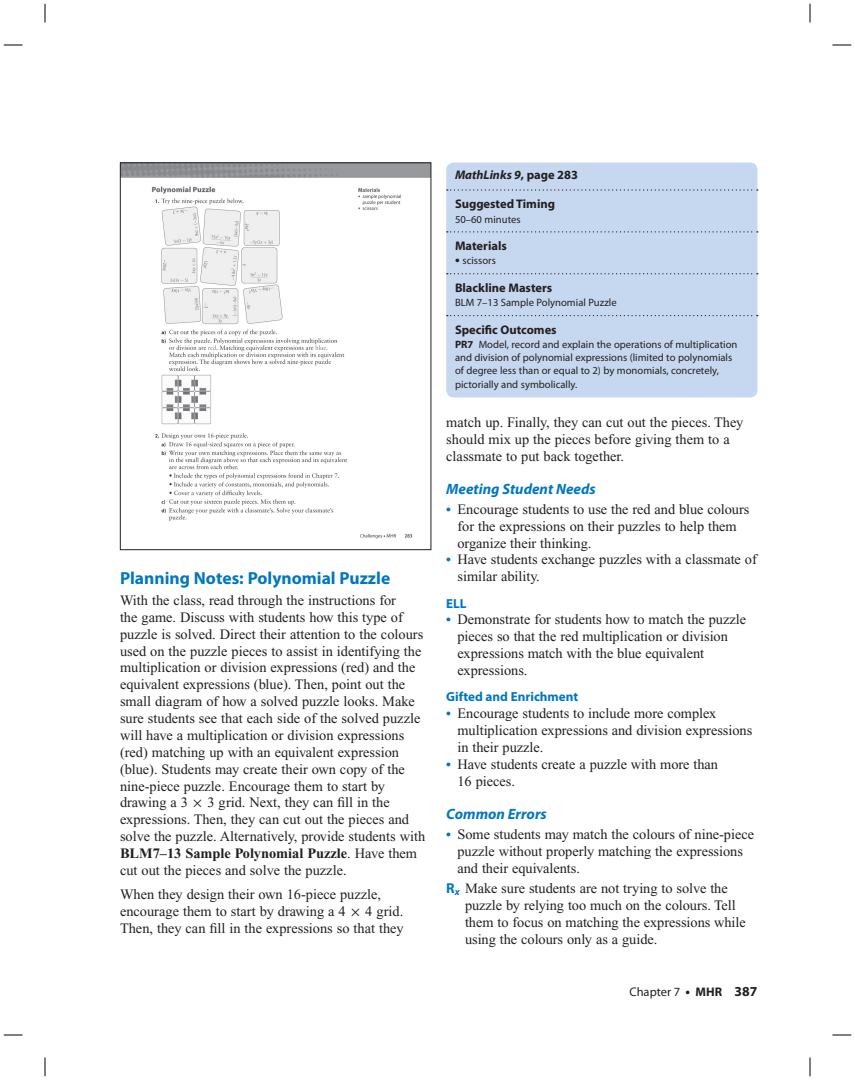
<style>
.page{position:relative;width:855px;height:1080px;background:#fff}
.page>*{position:absolute;margin:0;border:0;box-sizing:border-box;transform-origin:0 0}
.t1{font:700 17.5px "Myriad Pro";color:#0077c0}
.t2{font:italic 700 15px "Myriad Pro";color:#0077c0}
.t3{font:14.38px/16.9px "Times New Roman";color:#231f20}
.t4{font:700 13.12px "Myriad Pro";color:#0077c0}
.t5{font:700 12.5px "Myriad Pro";color:#231f20}
.t6{font:italic 700 12.5px "Myriad Pro";color:#231f20}
.t7{font:12.5px "Myriad Pro";color:#231f20}
.t8{font:10.62px/13.1px "Myriad Pro";color:#231f20}
.s1{font-family:"Uni Math"}
.s2{font-weight:700}
.s3{font-style:normal}
.s4{font-weight:700;font-size:13.75px}
.s5{font-weight:700;font-size:13.75px;color:#0077c0}
.s6{font-family:"Myriad Pro";font-weight:700;color:#0077c0}
</style>
<div class="page">
<div style="left:446px;top:162px;width:312px;height:236px;background:#c6d8ef;border-radius:8px"></div>
<svg style="left:447px;top:189px;width:311px;height:2px"></svg>
<svg style="left:447px;top:231px;width:311px;height:2px"></svg>
<svg style="left:447px;top:273px;width:311px;height:1px"></svg>
<svg style="left:447px;top:315px;width:311px;height:1px"></svg>
<img style="left:122px;top:164px;width:307px;height:375px">
<div style="left:120px;top:162px;width:311px;height:388px;border:1px solid #231f20"></div>
<svg style="left:4px;top:44px;width:18px;height:2px"></svg>
<svg style="left:832px;top:44px;width:19px;height:2px"></svg>
<svg style="left:4px;top:1034px;width:18px;height:2px"></svg>
<svg style="left:832px;top:1034px;width:19px;height:2px"></svg>
<svg style="left:44px;top:4px;width:2px;height:18px"></svg>
<svg style="left:44px;top:1058px;width:2px;height:18px"></svg>
<svg style="left:809px;top:4px;width:2px;height:18px"></svg>
<svg style="left:809px;top:1058px;width:2px;height:18px"></svg>
<p class="t1" style="left:120px;top:572px;width:272px">Planning Notes: Polynomial Puzzle</p>
<p class="t3" style="left:120px;top:593px;width:307px">With the class, read through the instructions for<br>the game. Discuss with students how this type of puzzle is solved. Direct their attention to the colours used on the puzzle pieces to assist in identifying the multiplication or division expressions (red) and the equivalent expressions (blue). Then, point out the small diagram of how a solved puzzle looks. Make sure students see that each side of the solved puzzle will have a multiplication or division expressions (red) matching up with an equivalent expression (blue). Students may create their own copy of the nine-piece puzzle. Encourage them to start by drawing a 3 <span class="s1">×</span> 3 grid. Next, they can fill in the expressions. Then, they can cut out the pieces and solve the puzzle. Alternatively, provide students with <span class="s2">BLM7–13 Sample Polynomial Puzzle</span>. Have them cut out the pieces and solve the puzzle.</p>
<p class="t3" style="left:120px;top:887px;width:285px">When they design their own 16-piece puzzle, encourage them to start by drawing a 4 <span class="s1">×</span> 4 grid.<br>Then, they can fill in the expressions so that they</p>
<p class="t6" style="left:455px;top:170px;width:125px">MathLinks 9<span class="s3">, page 283</span></p>
<p class="t5" style="left:455px;top:199px;width:102px">Suggested Timing</p>
<p class="t8" style="left:455px;top:213px;width:67px">50–60 minutes</p>
<p class="t5" style="left:455px;top:241px;width:53px">Materials</p>
<p class="t8" style="left:455px;top:255px;width:42px"><span class="s4">•</span> scissors</p>
<p class="t5" style="left:455px;top:283px;width:99px">Blackline Masters</p>
<p class="t8" style="left:455px;top:297px;width:163px">BLM 7–13 Sample Polynomial Puzzle</p>
<p class="t5" style="left:455px;top:325px;width:103px">Specific Outcomes</p>
<p class="t8" style="left:455px;top:339px;width:284px"><span class="s2">PR7</span> Model, record and explain the operations of multiplication and division of polynomial expressions (limited to polynomials of degree less than or equal to 2) by monomials, concretely, pictorially and symbolically.</p>
<p class="t3" style="left:446px;top:415px;width:299px">match up. Finally, they can cut out the pieces. They should mix up the pieces before giving them to a classmate to put back together.</p>
<p class="t2" style="left:446px;top:484px;width:151px">Meeting Student Needs</p>
<p class="t3" style="left:458px;top:502px;width:293px;text-indent:-11px"><span class="s5">•</span> Encourage students to use the red and blue colours for the expressions on their puzzles to help them organize their thinking.</p>
<p class="t3" style="left:458px;top:553px;width:301px;text-indent:-11px"><span class="s5">•</span> Have students exchange puzzles with a classmate of similar ability.</p>
<p class="t4" style="left:446px;top:598px;width:22px">ELL</p>
<p class="t3" style="left:458px;top:613px;width:290px;text-indent:-11px"><span class="s5">•</span> Demonstrate for students how to match the puzzle pieces so that the red multiplication or division expressions match with the blue equivalent expressions.</p>
<p class="t4" style="left:446px;top:692px;width:134px">Gifted and Enrichment</p>
<p class="t3" style="left:458px;top:706px;width:296px;text-indent:-11px"><span class="s5">•</span> Encourage students to include more complex multiplication expressions and division expressions in their puzzle.</p>
<p class="t3" style="left:458px;top:757px;width:262px;text-indent:-11px"><span class="s5">•</span> Have students create a puzzle with more than<br>16 pieces.</p>
<p class="t2" style="left:446px;top:809px;width:102px">Common Errors</p>
<p class="t3" style="left:458px;top:827px;width:298px;text-indent:-11px"><span class="s5">•</span> Some students may match the colours of nine-piece puzzle without properly matching the expressions and their equivalents.</p>
<p class="t3" style="left:465px;top:881px;width:282px;text-indent:-19px"><span class="s6">R</span><sub>x</sub> Make sure students are not trying to solve the puzzle by relying too much on the colours. Tell them to focus on matching the expressions while using the colours only as a guide.</p>
<p class="t7" style="left:629px;top:987px;width:130px">Chapter 7 <span class="s4">•</span> <span class="s2">MHR</span> <span class="s4">387</span></p>
</div>
